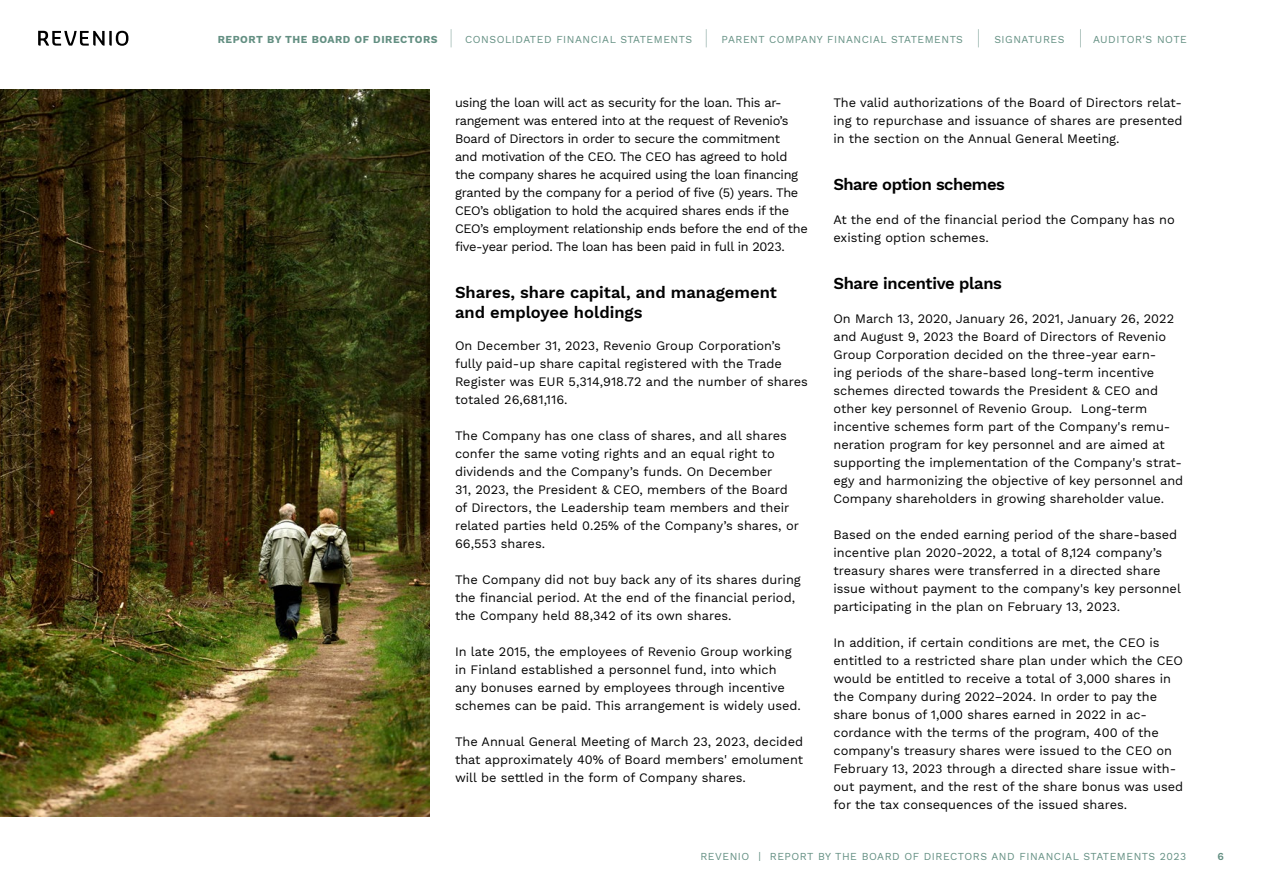
<style>
.page{position:relative;width:1263px;height:893px;background:#fff}
.page>*{position:absolute;margin:0;border:0;box-sizing:border-box;transform-origin:0 0}
.t1{font:600 16.5px/19.8px "Work Sans";color:#000}
.t2{font:600 16.5px "Work Sans";letter-spacing:-.02em;color:#000}
.t3{font:600 16.5px "Work Sans";letter-spacing:-.03em;color:#000}
.t4{font:12.75px/18px "Work Sans";color:#000}
.t5{font:12.75px/18px "Work Sans";letter-spacing:-.025em;color:#000}
.t6{font:10.5px "Work Sans";letter-spacing:.05em;color:#638f82}
.t7{font:700 10.5px "Work Sans";letter-spacing:.05em;color:#638f82}
.t8{font:600 10.5px "Work Sans";color:#638f82}
</style>
<div class="page">
<svg style="left:38px;top:31px;width:90px;height:15px"></svg>
<svg style="left:451px;top:29px;width:1px;height:18px"></svg>
<svg style="left:706px;top:29px;width:1px;height:18px"></svg>
<svg style="left:978px;top:29px;width:1px;height:18px"></svg>
<svg style="left:1080px;top:29px;width:1px;height:18px"></svg>
<img style="left:0;top:89px;width:429px;height:727px">
<p class="t7" style="left:218px;top:33px;width:221px">REPORT BY THE BOARD OF DIRECTORS</p>
<p class="t6" style="left:465px;top:33px;width:228px">CONSOLIDATED FINANCIAL STATEMENTS</p>
<p class="t6" style="left:722px;top:33px;width:243px">PARENT COMPANY FINANCIAL STATEMENTS</p>
<p class="t6" style="left:994px;top:33px;width:72px">SIGNATURES</p>
<p class="t6" style="left:1093px;top:33px;width:95px">AUDITOR'S NOTE</p>
<p class="t5" style="left:455px;top:95px;width:354px">using the loan will act as security for the loan. This ar&shy;rangement was entered into at the request of Revenio’s Board of Directors in order to secure the commitment<br>and motivation of the CEO. The CEO has agreed to hold the company shares he acquired using the loan financing granted by the company for a period of five (5) years. The CEO’s obligation to hold the acquired shares ends if the CEO’s employment relationship ends before the end of the five-year period. The loan has been paid in full in 2023.</p>
<p class="t1" style="left:455px;top:283px;width:323px">Shares, share capital, and management and employee holdings</p>
<p class="t4" style="left:455px;top:338px;width:354px">On December 31, 2023, Revenio Group Corporation’s fully paid-up share capital registered with the Trade Register was EUR 5,314,918.72 and the number of shares totaled 26,681,116.</p>
<p class="t4" style="left:455px;top:428px;width:345px">The Company has one class of shares, and all shares confer the same voting rights and an equal right to dividends and the Company’s funds. On December<br>31, 2023, the President &amp; CEO, members of the Board of Directors, the Leadership team members and their related parties held 0.25% of the Company’s shares, or 66,553 shares.</p>
<p class="t4" style="left:455px;top:572px;width:347px">The Company did not buy back any of its shares during the financial period. At the end of the financial period, the Company held 88,342 of its own shares.</p>
<p class="t4" style="left:455px;top:644px;width:347px">In late 2015, the employees of Revenio Group working in Finland established a personnel fund, into which any bonuses earned by employees through incentive schemes can be paid. This arrangement is widely used.</p>
<p class="t4" style="left:455px;top:734px;width:350px;text-align:justify">The Annual General Meeting of March 23, 2023, decided that approximately 40% of Board members' emolument will be settled in the form of Company shares.</p>
<p class="t4" style="left:833px;top:95px;width:351px;text-align:justify">The valid authorizations of the Board of Directors relat&shy;ing to repurchase and issuance of shares are presented in the section on the Annual General Meeting.</p>
<p class="t3" style="left:833px;top:175px;width:173px">Share option schemes</p>
<p class="t4" style="left:833px;top:212px;width:343px">At the end of the financial period the Company has no existing option schemes.</p>
<p class="t2" style="left:833px;top:274px;width:170px">Share incentive plans</p>
<p class="t4" style="left:833px;top:311px;width:351px">On March 13, 2020, January 26, 2021, January 26, 2022 and August 9, 2023 the Board of Directors of Revenio Group Corporation decided on the three-year earn-<br>ing periods of the share-based long-term incentive schemes directed towards the President &amp; CEO and other key personnel of Revenio Group. Long-term incentive schemes form part of the Company's remu&shy;neration program for key personnel and are aimed at supporting the implementation of the Company's strat&shy;egy and harmonizing the objective of key personnel and Company shareholders in growing shareholder value.</p>
<p class="t4" style="left:833px;top:527px;width:349px">Based on the ended earning period of the share-based incentive plan 2020-2022, a total of 8,124 company’s treasury shares were transferred in a directed share issue without payment to the company's key personnel participating in the plan on February 13, 2023.</p>
<p class="t4" style="left:833px;top:635px;width:351px">In addition, if certain conditions are met, the CEO is entitled to a restricted share plan under which the CEO would be entitled to receive a total of 3,000 shares in the Company during 2022–2024. In order to pay the share bonus of 1,000 shares earned in 2022 in ac&shy;cordance with the terms of the program, 400 of the company's treasury shares were issued to the CEO on February 13, 2023 through a directed share issue with&shy;out payment, and the rest of the share bonus was used for the tax consequences of the issued shares.</p>
<p class="t6" style="left:700px;top:850px;width:487px">REVENIO | REPORT BY THE BOARD OF DIRECTORS AND FINANCIAL STATEMENTS 2023</p>
<p class="t8" style="left:1217px;top:850px;width:8px">6</p>
</div>
